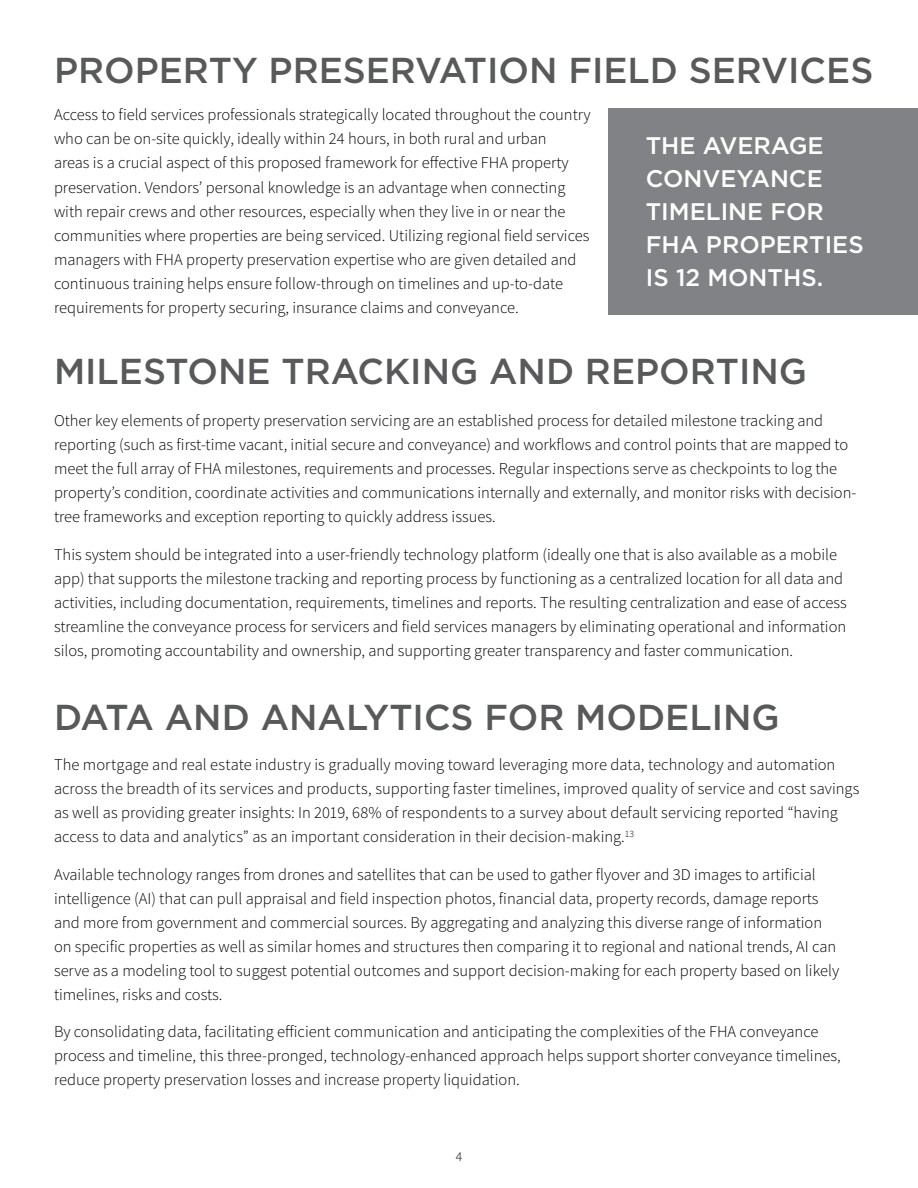
<style>
.page{position:relative;width:918px;height:1188px;background:#fff}
.page>*{position:absolute;margin:0;border:0;box-sizing:border-box;transform-origin:0 0}
.t1{font:500 36px "Gotham";color:#58595b}
.t2{font:500 24px/33px "Gotham";color:#fff}
.t3{font:300 16.5px/24px "Source Sans Pro";color:#000}
.t4{font:300 13.5px "Source Sans Pro";color:#000}
</style>
<div class="page">
<div style="left:608px;top:108px;width:310px;height:207px;background:#808285"></div>
<h1 class="t1" style="left:54px;top:47px;width:821px">PROPERTY PRESERVATION FIELD SERVICES</h1>
<p class="t3" style="left:54px;top:103px;width:538px">Access to field services professionals strategically located throughout the country who can be on-site quickly, ideally within 24 hours, in both rural and urban<br>areas is a crucial aspect of this proposed framework for effective FHA property preservation. Vendors’ personal knowledge is an advantage when connecting with repair crews and other resources, especially when they live in or near the communities where properties are being serviced. Utilizing regional field services managers with FHA property preservation expertise who are given detailed and continuous training helps ensure follow-through on timelines and up-to-date requirements for property securing, insurance claims and conveyance.</p>
<h2 class="t2" style="left:646px;top:128px;width:219px">THE AVERAGE<br>CONVEYANCE<br>TIMELINE FOR<br>FHA PROPERTIES<br>IS 12 MONTHS.</h2>
<h1 class="t1" style="left:54px;top:348px;width:755px">MILESTONE TRACKING AND REPORTING</h1>
<p class="t3" style="left:54px;top:409px;width:804px">Other key elements of property preservation servicing are an established process for detailed milestone tracking and reporting (such as first-time vacant, initial secure and conveyance) and workflows and control points that are mapped to meet the full array of FHA milestones, requirements and processes. Regular inspections serve as checkpoints to log the property’s condition, coordinate activities and communications internally and externally, and monitor risks with decision&shy;tree frameworks and exception reporting to quickly address issues.</p>
<p class="t3" style="left:54px;top:542px;width:794px">This system should be integrated into a user-friendly technology platform (ideally one that is also available as a mobile app) that supports the milestone tracking and reporting process by functioning as a centralized location for all data and activities, including documentation, requirements, timelines and reports. The resulting centralization and ease of access streamline the conveyance process for servicers and field services managers by eliminating operational and information silos, promoting accountability and ownership, and supporting greater transparency and faster communication.</p>
<h1 class="t1" style="left:54px;top:693px;width:727px">DATA AND ANALYTICS FOR MODELING</h1>
<p class="t3" style="left:54px;top:753px;width:807px">The mortgage and real estate industry is gradually moving toward leveraging more data, technology and automation across the breadth of its services and products, supporting faster timelines, improved quality of service and cost savings as well as providing greater insights: In 2019, 68% of respondents to a survey about default servicing reported “having access to data and analytics” as an important consideration in their decision-making.<sup>13</sup></p>
<p class="t3" style="left:54px;top:862px;width:787px">Available technology ranges from drones and satellites that can be used to gather flyover and 3D images to artificial intelligence (AI) that can pull appraisal and field inspection photos, financial data, property records, damage reports and more from government and commercial sources. By aggregating and analyzing this diverse range of information on specific properties as well as similar homes and structures then comparing it to regional and national trends, AI can serve as a modeling tool to suggest potential outcomes and support decision-making for each property based on likely timelines, risks and costs.</p>
<p class="t3" style="left:54px;top:1020px;width:788px">By consolidating data, facilitating efficient communication and anticipating the complexities of the FHA conveyance process and timeline, this three-pronged, technology-enhanced approach helps support shorter conveyance timelines, reduce property preservation losses and increase property liquidation.</p>
<p class="t4" style="left:456px;top:1148px;width:8px">4</p>
</div>
